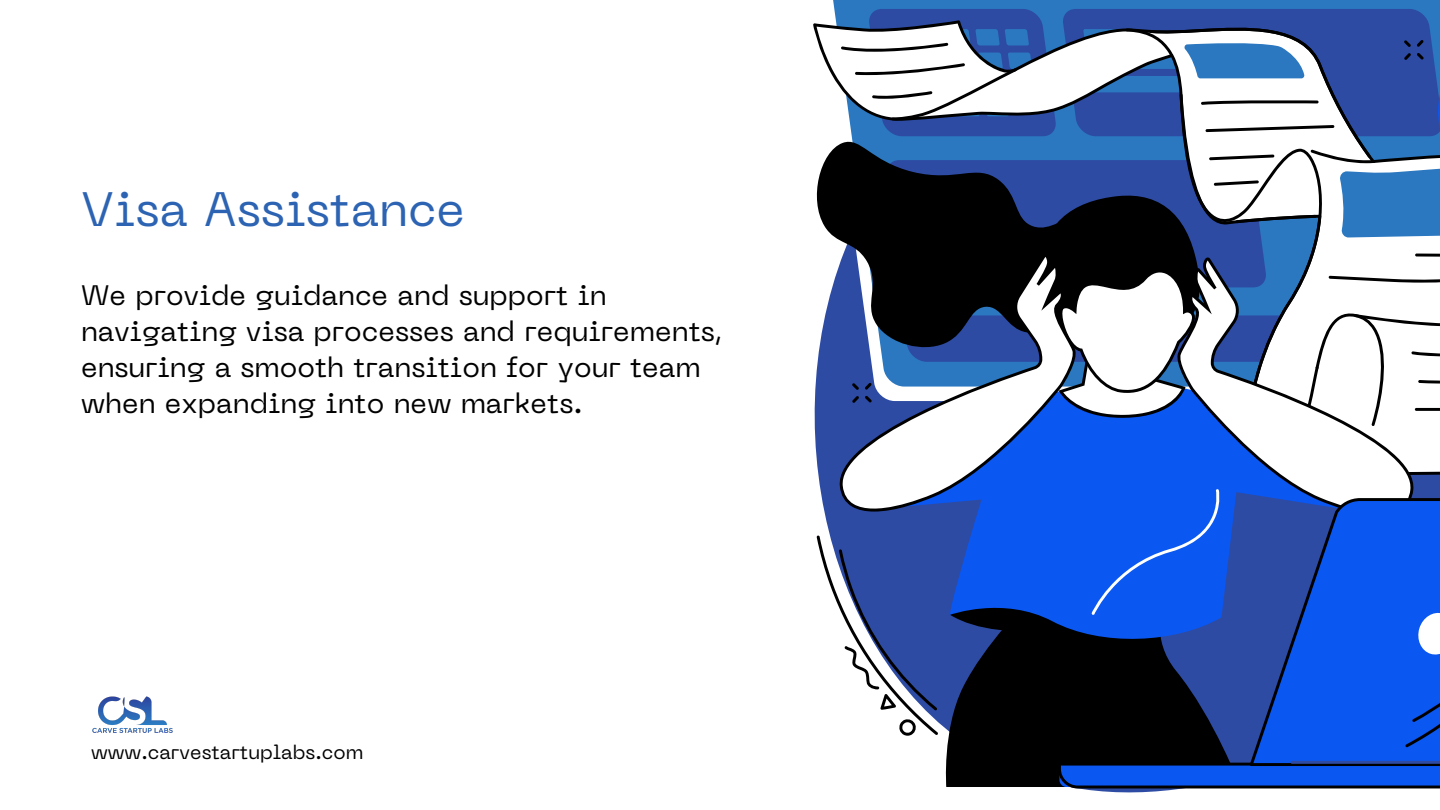
<style>
.page{position:relative;width:1440px;height:810px;background:#fff}
.page>*{position:absolute;margin:0;border:0;box-sizing:border-box;transform-origin:0 0}
.t1{font:48px "PP Neue Machina";color:#2c63b2}
.t2{font:28px/36px "PP Neue Machina";color:#000}
.t3{font:19.5px "PP Neue Machina";color:#000}
</style>
<div class="page">
<div style="left:833px;top:0;width:607px;height:9px;background:#2b78c0"></div>
<div style="left:945px;top:747px;width:295px;height:40px;background:#000"></div>
<svg style="left:1250px;top:747px;width:190px;height:14px;fill:#0a57f2"></svg>
<svg style="left:1058px;top:761px;width:382px;height:27px"></svg>
<svg style="left:817px;top:9px;width:623px;height:738px"></svg>
<img style="left:92px;top:696px;width:81px;height:37px">
<p class="t1" style="left:81px;top:191px;width:386px">Visa Assistance</p>
<p class="t2" style="left:81px;top:280px;width:643px">We provide guidance and support in navigating visa processes and requirements, ensuring a smooth transition for your team when expanding into new markets.</p>
<p class="t3" style="left:91px;top:745px;width:274px">www.carvestartuplabs.com</p>
</div>
